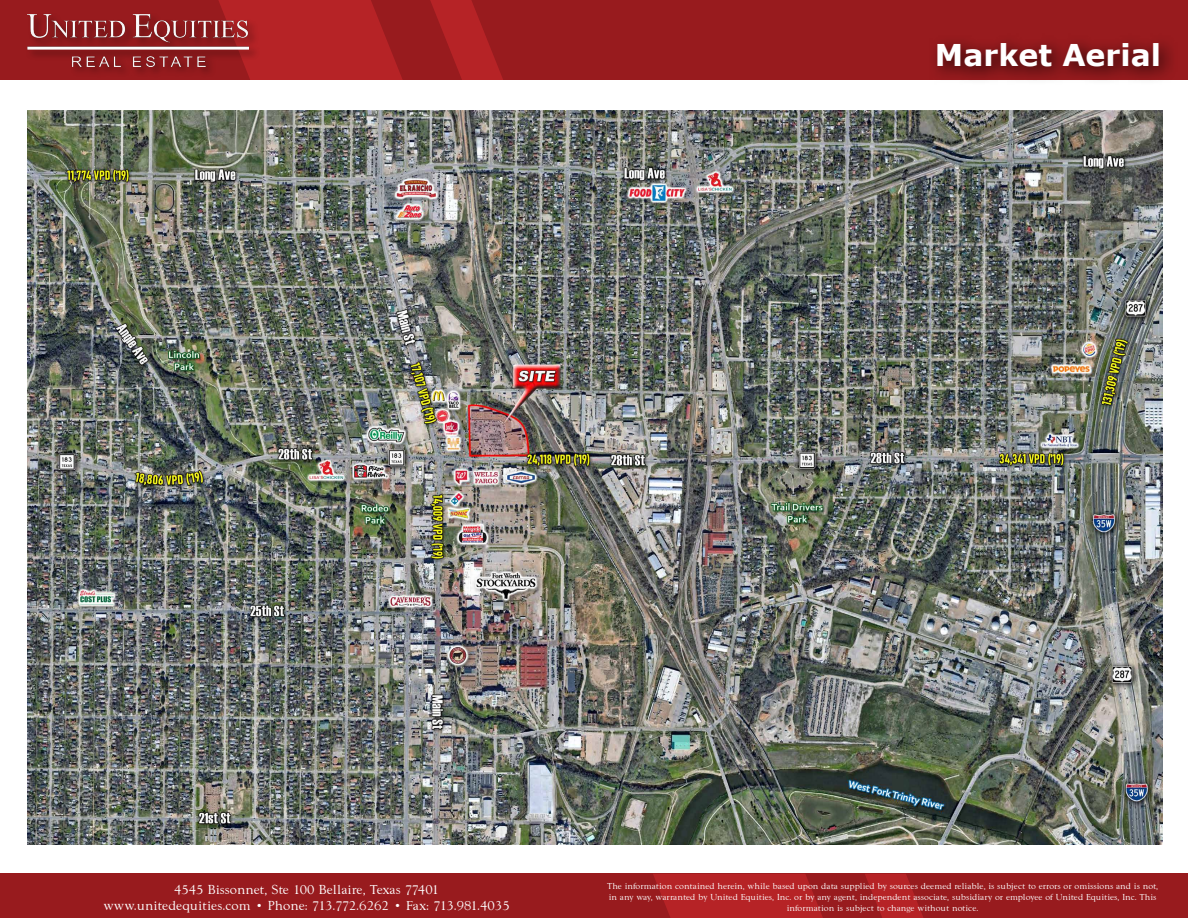
<style>
.page{position:relative;width:1188px;height:918px;background:#fff}
.page>*{position:absolute;margin:0;border:0;box-sizing:border-box;transform-origin:0 0}
.t1{font:700 30px "Verdana";color:#fff}
.t2{font:13.5px/16.2px "Goudy T";color:#fff;text-align:center}
.t3{font:9px/10.8px "Goudy T";color:#fff;text-align:center}
</style>
<div class="page">
<div style="left:0;top:0;width:1188px;height:80px;background:#981b1e"></div>
<div style="left:0;top:874px;width:1188px;height:44px;background:#981b1e"></div>
<svg style="left:218px;top:0;width:185px;height:80px;background:#b22225"></svg>
<svg style="left:430px;top:0;width:73px;height:80px"></svg>
<svg style="left:653px;top:874px;width:170px;height:44px;background:#b22225"></svg>
<svg style="left:865px;top:874px;width:58px;height:44px"></svg>
<div style="left:26px;top:13px;width:235px;height:66px;background:#000;opacity:.29"></div>
<img style="left:28px;top:15px;width:221px;height:52px">
<div style="left:928px;top:33px;width:250px;height:52px;background:#000;opacity:.57"></div>
<img style="left:28px;top:111px;width:1134px;height:734px">
<h1 class="t1" style="left:935px;top:34px;width:228px">Market Aerial</h1>
<h2 class="t2" style="left:103px;top:881px;width:408px">4545 Bissonnet, Ste 100 Bellaire, Texas 77401 www.unitedequities.com • Phone: 713.772.6262 • Fax: 713.981.4035</h2>
<p class="t3" style="left:607px;top:881px;width:553px">The information contained herein, while based upon data supplied by sources deemed reliable, is subject to errors or omissions and is not, in any way, warranted by United Equities, Inc. or by any agent, independent associate, subsidiary or employee of United Equities, Inc. This information is subject to change without notice.</p>
</div>
